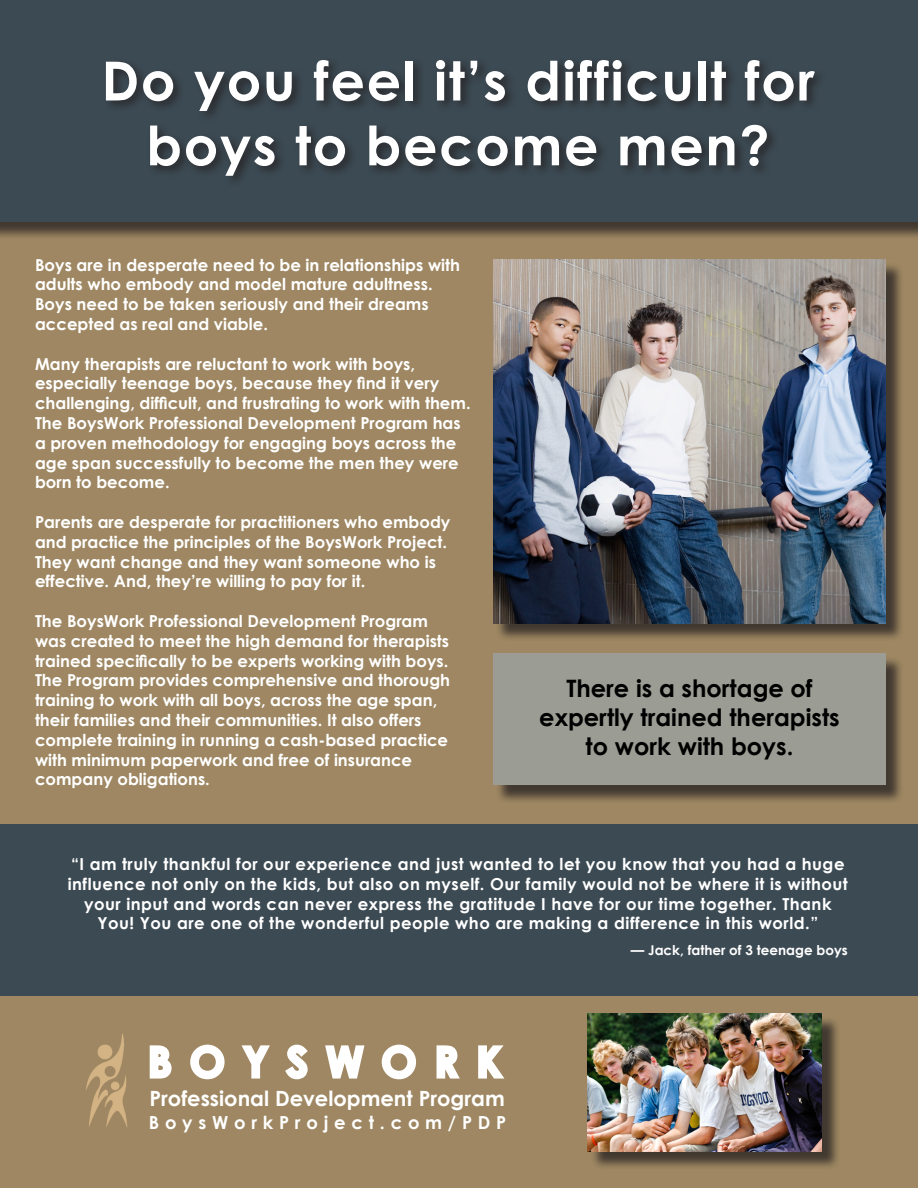
<style>
.page{position:relative;width:918px;height:1188px;background:#fff}
.page>*{position:absolute;margin:0;border:0;box-sizing:border-box;transform-origin:0 0}
.t1{font:700 54px "Century Gothic";letter-spacing:.03em;color:#fff}
.t2{font:700 42px "Century Gothic";letter-spacing:.42em;color:#fff}
.t3{font:700 24px "Century Gothic";color:#000}
.t4{font:700 21px "Century Gothic";color:#fff}
.t5{font:700 18px "Century Gothic";letter-spacing:.32em;color:#fff}
.t6{font:700 16.5px/19.8px "Century Gothic";color:#fff}
.t7{font:700 16.5px/19.8px "Century Gothic";letter-spacing:.03em;color:#fff;text-align:center}
.t8{font:700 13.5px "Century Gothic";color:#fff}
</style>
<div class="page">
<div style="left:0;top:799px;width:918px;height:236px;background:#3c4a53"></div>
<div style="left:0;top:0;width:918px;height:824px;background:#9e8762"></div>
<div style="left:0;top:0;width:918px;height:240px;background:#231f20;opacity:.75"></div>
<div style="left:0;top:0;width:918px;height:221px;background:#3c4a53"></div>
<div style="left:0;top:997px;width:918px;height:191px;background:#9e8762"></div>
<img style="left:85px;top:1033px;width:43px;height:94px">
<svg style="left:149px;top:1045px;width:23px;height:34px"></svg>
<svg style="left:190px;top:1044px;width:35px;height:36px"></svg>
<svg style="left:241px;top:1045px;width:29px;height:34px"></svg>
<svg style="left:285px;top:1044px;width:23px;height:36px"></svg>
<svg style="left:325px;top:1045px;width:40px;height:34px"></svg>
<svg style="left:381px;top:1044px;width:35px;height:36px"></svg>
<svg style="left:436px;top:1045px;width:24px;height:34px"></svg>
<svg style="left:478px;top:1045px;width:27px;height:34px"></svg>
<div style="left:590px;top:1016px;width:251px;height:155px;background:#231f20;opacity:.75"></div>
<img style="left:588px;top:1014px;width:234px;height:138px">
<div style="left:496px;top:262px;width:408px;height:380px;background:#231f20;opacity:.75"></div>
<img style="left:493px;top:260px;width:393px;height:363px">
<div style="left:102px;top:56px;width:725px;height:132px;background:#231f20;opacity:.75"></div>
<div style="left:496px;top:656px;width:409px;height:148px;background:#231f20;opacity:.75"></div>
<div style="left:493px;top:653px;width:393px;height:132px;background:#9b9c94"></div>
<p class="t1" style="left:101px;top:40px;width:715px">Do you feel it’s difficult for</p>
<p class="t1" style="left:146px;top:105px;width:625px">boys to become men?</p>
<p class="t6" style="left:35px;top:254px;width:427px">Boys are in desperate need to be in relationships with adults who embody and model mature adultness.<br>Boys need to be taken seriously and their dreams</p>
<p class="t6" style="left:35px;top:313px;width:234px">accepted as real and viable.</p>
<p class="t6" style="left:35px;top:353px;width:382px">Many therapists are reluctant to work with boys,</p>
<p class="t6" style="left:35px;top:373px;width:437px">especially teenage boys, because they find it very challenging, difficult, and frustrating to work with them.<br>The BoysWork Professional Development Program has a proven methodology for engaging boys across the age span successfully to become the men they were born to become.</p>
<p class="t6" style="left:35px;top:511px;width:417px">Parents are desperate for practitioners who embody and practice the principles of the BoysWork Project.<br>They want change and they want someone who is</p>
<p class="t6" style="left:35px;top:571px;width:332px">effective. And, they’re willing to pay for it.</p>
<p class="t6" style="left:35px;top:610px;width:417px">The BoysWork Professional Development Program was created to meet the high demand for therapists trained specifically to be experts working with boys.<br>The Program provides comprehensive and thorough training to work with all boys, across the age span, their families and their communities. It also offers</p>
<p class="t6" style="left:35px;top:729px;width:415px">complete training in running a cash-based practice with minimum paperwork and free of insurance</p>
<p class="t6" style="left:35px;top:769px;width:176px">company obligations.</p>
<p class="t3" style="left:566px;top:670px;width:248px">There is a shortage of</p>
<p class="t3" style="left:539px;top:699px;width:302px">expertly trained therapists</p>
<p class="t3" style="left:586px;top:728px;width:209px">to work with boys.</p>
<p class="t7" style="left:68px;top:853px;width:782px">“I am truly thankful for our experience and just wanted to let you know that you had a huge influence not only on the kids, but also on myself. Our family would not be where it is without your input and words can never express the gratitude I have for our time together. Thank You! You are one of the wonderful people who are making a difference in this world.”</p>
<p class="t8" style="left:631px;top:940px;width:218px">— Jack, father of 3 teenage boys</p>
<p class="t2" style="left:148px;top:1030px;width:356px">BOYSWORK</p>
<p class="t4" style="left:149px;top:1082px;width:357px">Professional Development Program</p>
<p class="t5" style="left:149px;top:1109px;width:359px">BoysWorkProject.com/PDP</p>
</div>
